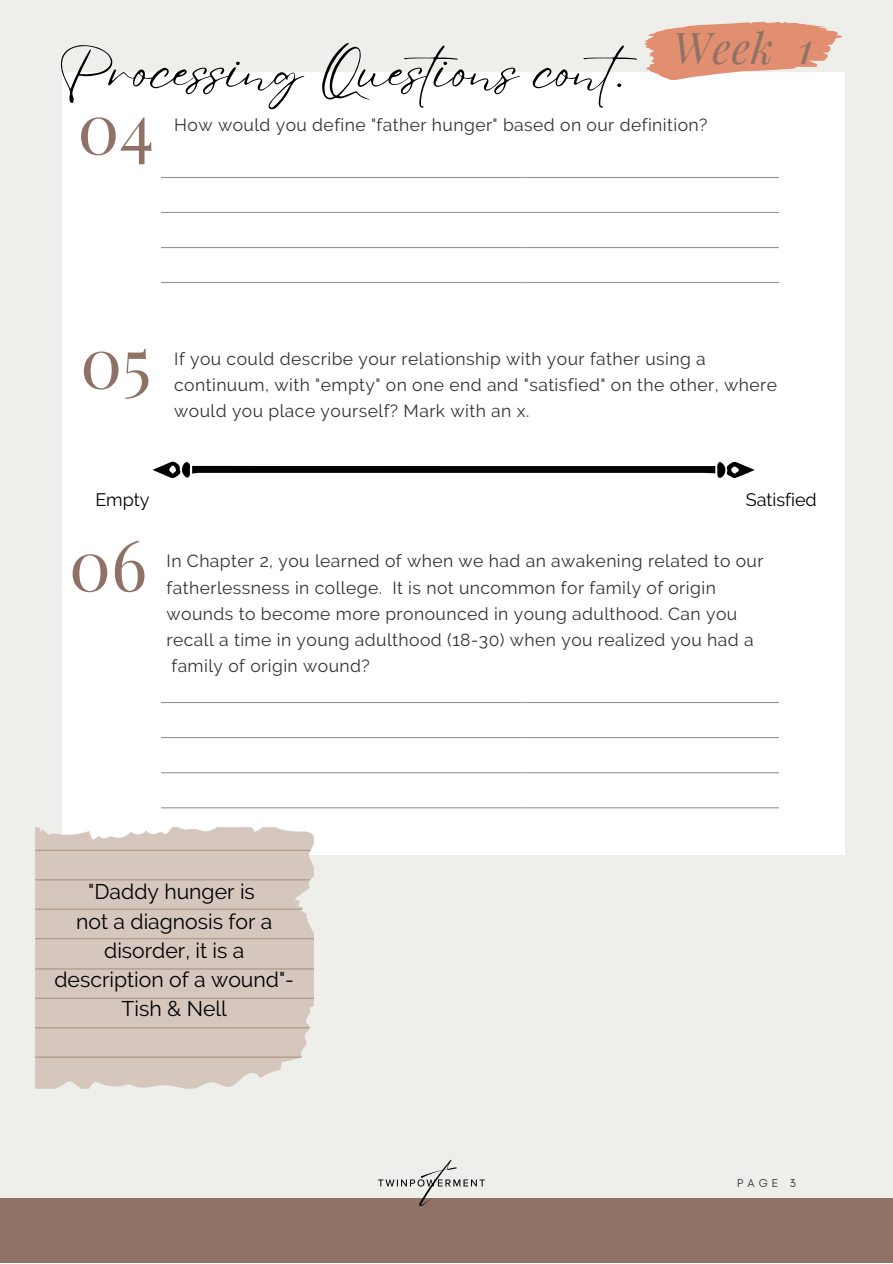
<style>
.page{position:relative;width:893px;height:1264px;background:#fff}
.page>*{position:absolute;margin:0;border:0;box-sizing:border-box;transform-origin:0 0}
.t1{font:69.9px "Playfair Display";color:#8f7166}
.t2{font:55.5px "Eyesome Script";color:#000}
.t3{font:italic 42.75px "Playfair Display";color:#8f7166}
.t4{font:21.15px/29.2px "Raleway";color:#000;text-align:center}
.t5{font:18px "Raleway";color:#000}
.t6{font:17.55px/26.2px "Raleway";letter-spacing:.025em;color:#333}
.t7{font:11.7px "Glacial Indifference";color:#333}
</style>
<div class="page">
<div style="left:0;top:0;width:892px;height:1262px;background:#eeefeb"></div>
<div style="left:0;top:1197px;width:892px;height:65px;background:#8f7166"></div>
<div style="left:62px;top:72px;width:782px;height:783px;background:#fff"></div>
<hr style="left:161px;top:702px;width:361px;height:1px;background:#959595">
<hr style="left:161px;top:737px;width:361px;height:1px;background:#959595">
<hr style="left:161px;top:772px;width:361px;height:1px;background:#959595">
<hr style="left:161px;top:807px;width:361px;height:1px;background:#959595">
<hr style="left:161px;top:842px;width:361px;height:1px;background:#959595">
<hr style="left:161px;top:877px;width:361px;height:1px;background:#959595">
<hr style="left:161px;top:912px;width:361px;height:1px;background:#959595">
<hr style="left:161px;top:947px;width:361px;height:1px;background:#959595">
<hr style="left:161px;top:982px;width:361px;height:1px;background:#959595">
<hr style="left:161px;top:1017px;width:361px;height:1px;background:#959595">
<hr style="left:522px;top:702px;width:256px;height:1px;background:#959595">
<hr style="left:522px;top:737px;width:256px;height:1px;background:#959595">
<hr style="left:522px;top:772px;width:256px;height:1px;background:#959595">
<hr style="left:522px;top:807px;width:256px;height:1px;background:#959595">
<hr style="left:522px;top:842px;width:256px;height:1px;background:#959595">
<hr style="left:522px;top:877px;width:256px;height:1px;background:#959595">
<hr style="left:522px;top:912px;width:256px;height:1px;background:#959595">
<hr style="left:522px;top:947px;width:256px;height:1px;background:#959595">
<hr style="left:522px;top:982px;width:256px;height:1px;background:#959595">
<hr style="left:522px;top:1017px;width:256px;height:1px;background:#959595">
<hr style="left:161px;top:177px;width:361px;height:1px;background:#959595">
<hr style="left:161px;top:212px;width:361px;height:1px;background:#959595">
<hr style="left:161px;top:247px;width:361px;height:1px;background:#959595">
<hr style="left:161px;top:282px;width:361px;height:1px;background:#959595">
<hr style="left:161px;top:317px;width:361px;height:1px;background:#959595">
<hr style="left:161px;top:352px;width:361px;height:1px;background:#959595">
<hr style="left:161px;top:387px;width:361px;height:1px;background:#959595">
<hr style="left:161px;top:422px;width:361px;height:1px;background:#959595">
<hr style="left:161px;top:457px;width:361px;height:1px;background:#959595">
<hr style="left:161px;top:492px;width:361px;height:1px;background:#959595">
<hr style="left:522px;top:177px;width:256px;height:1px;background:#959595">
<hr style="left:522px;top:212px;width:256px;height:1px;background:#959595">
<hr style="left:522px;top:247px;width:256px;height:1px;background:#959595">
<hr style="left:522px;top:282px;width:256px;height:1px;background:#959595">
<hr style="left:522px;top:317px;width:256px;height:1px;background:#959595">
<hr style="left:522px;top:352px;width:256px;height:1px;background:#959595">
<hr style="left:522px;top:387px;width:256px;height:1px;background:#959595">
<hr style="left:522px;top:422px;width:256px;height:1px;background:#959595">
<hr style="left:522px;top:457px;width:256px;height:1px;background:#959595">
<hr style="left:522px;top:492px;width:256px;height:1px;background:#959595">
<svg style="left:644px;top:22px;width:198px;height:58px"></svg>
<svg style="left:152px;top:461px;width:602px;height:17px"></svg>
<svg style="left:35px;top:827px;width:279px;height:262px;background:#d7cac1"></svg>
<svg style="left:35px;top:849px;width:276px;height:31px;background:#d2c3ba"></svg>
<svg style="left:35px;top:908px;width:279px;height:31px;background:#d2c4bb"></svg>
<hr style="left:35px;top:997px;width:279px;height:2px;background:#b39d8f">
<hr style="left:35px;top:968px;width:279px;height:1px;background:#b39d8f">
<svg style="left:35px;top:1027px;width:274px;height:30px;background:#d3c4bb"></svg>
<img style="left:374px;top:1159px;width:115px;height:48px">
<p class="t2" style="left:58px;top:34px;width:601px">Processing Questions cont.</p>
<p class="t3" style="left:672px;top:18px;width:142px">Week 1</p>
<p class="t1" style="left:77px;top:79px;width:78px">04</p>
<p class="t6" style="left:174px;top:111px;width:534px">How would you define "father hunger" based on our definition?</p>
<p class="t1" style="left:80px;top:313px;width:73px">05</p>
<p class="t6" style="left:174px;top:345px;width:604px">If you could describe your relationship with your father using a continuum, with "empty" on one end and "satisfied" on the other, where would you place yourself? Mark with an x.</p>
<p class="t5" style="left:95px;top:489px;width:56px">Empty</p>
<p class="t5" style="left:745px;top:489px;width:73px">Satisfied</p>
<p class="t1" style="left:69px;top:515px;width:80px">06</p>
<p class="t6" style="left:166px;top:548px;width:598px">In Chapter 2, you learned of when we had an awakening related to our fatherlessness in college. It is not uncommon for family of origin wounds to become more pronounced in young adulthood. Can you recall a time in young adulthood (18-30) when you realized you had a family of origin wound?</p>
<p class="t4" style="left:88px;top:877px;width:168px">"Daddy hunger is</p>
<p class="t4" style="left:54px;top:906px;width:241px">not a diagnosis for a disorder, it is a description of a wound"-<br>Tish &amp; Nell</p>
<p class="t7" style="left:737px;top:1175px;width:60px">PAGE 3</p>
</div>
